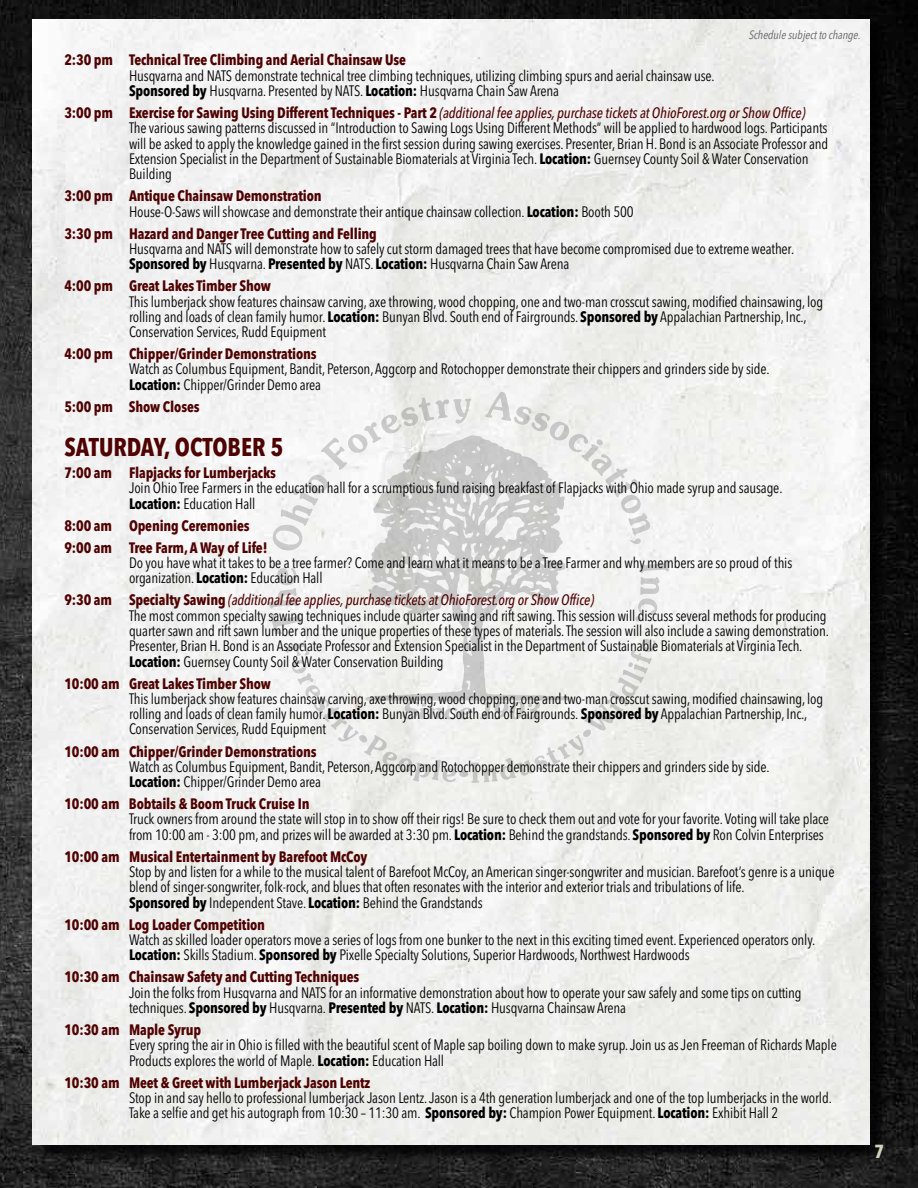
<style>
.page{position:relative;width:918px;height:1188px;background:#fff}
.page>*{position:absolute;margin:0;border:0;box-sizing:border-box;transform-origin:0 0}
.t1{font:700 condensed 25.5px "Avenir Next LT Pro";color:#4f0000}
.t2{font:700 condensed 18.75px "Avenir Next LT Pro";color:#d4d2bb}
.t3{font:condensed 15px/15.3px "Avenir Next LT Pro";letter-spacing:-.01em;color:#000}
.t4{font:700 condensed 15px/22px "Avenir Next LT Pro";letter-spacing:-.01em;color:#4f0000}
.t5{font:italic condensed 12px "Avenir Next LT Pro";color:#636466}
.s1{font-weight:700}
.s2{font-weight:700;color:#4f0000}
.s3{font-weight:500;font-style:italic;color:#4f0000}
</style>
<div class="page">
<img style="left:0;top:0;width:918px;height:1188px">
<div style="left:35px;top:22px;width:853px;height:1141px;background:#000;opacity:.75"></div>
<img style="left:33px;top:20px;width:837px;height:1124px">
<svg style="left:271px;top:397px;width:200px;height:155px"></svg>
<svg style="left:485px;top:392px;width:166px;height:153px"></svg>
<svg style="left:268px;top:561px;width:401px;height:222px"></svg>
<svg style="left:365px;top:435px;width:204px;height:267px"></svg>
<p class="t5" style="left:748px;top:28px;width:116px">Schedulesubjecttochange.</p>
<p class="t4" style="left:64px;top:49px;width:343px">2:30 pm Technical Tree Climbing and Aerial Chainsaw Use</p>
<p class="t3" style="left:129px;top:68px;width:587px">Husqvarna and NATS demonstrate technical tree climbing techniques, utilizing climbing spurs and aerial chainsaw use.<br><span class="s1">Sponsored by</span> Husqvarna. Presented by NATS. <span class="s1">Location:</span> Husqvarna Chain Saw Arena</p>
<p class="t3" style="left:129px;top:105px;width:701px;text-indent:-65px"><span class="s2">3:00 pm Exercise for Sawing Using Different Techniques - Part 2</span> <span class="s3">(additional fee applies, purchase tickets at OhioForest.org or Show Office)<br></span>The various sawing patterns discussed in “Introduction to Sawing Logs Using Different Methods” will be applied to hardwood logs. Participants will be asked to apply the knowledge gained in the first session during sawing exercises. Presenter, Brian H. Bond is an Associate Professor and Extension Specialist in the Department of Sustainable Biomaterials at Virginia Tech. <span class="s1">Location:</span> Guernsey County Soil &amp; Water Conservation Building</p>
<p class="t3" style="left:129px;top:188px;width:506px;text-indent:-65px"><span class="s2">3:00 pm Antique Chainsaw Demonstration<br></span>House-O-Saws will showcase and demonstrate their antique chainsaw collection. <span class="s1">Location:</span> Booth 500</p>
<p class="t4" style="left:64px;top:222px;width:314px">3:30 pm Hazard and Danger Tree Cutting and Felling</p>
<p class="t3" style="left:129px;top:241px;width:667px">Husqvarna and NATS will demonstrate how to safely cut storm damaged trees that have become compromised due to extreme weather.<br><span class="s1">Sponsored by</span> Husqvarna. <span class="s1">Presented by</span> NATS. <span class="s1">Location:</span> Husqvarna Chain Saw Arena</p>
<p class="t4" style="left:64px;top:275px;width:208px">4:00 pm Great Lakes Timber Show</p>
<p class="t3" style="left:129px;top:294px;width:696px">This lumberjack show features chainsaw carving, axe throwing, wood chopping, one and two-man crosscut sawing, modified chainsawing, log rolling and loads of clean family humor. <span class="s1">Location:</span> Bunyan Blvd. South end of Fairgrounds. <span class="s1">Sponsored by</span> Appalachian Partnership, Inc.,<br>Conservation Services, Rudd Equipment</p>
<p class="t4" style="left:64px;top:343px;width:254px">4:00 pm Chipper/Grinder Demonstrations</p>
<p class="t3" style="left:129px;top:362px;width:642px">Watch as Columbus Equipment, Bandit, Peterson, Aggcorp and Rotochopper demonstrate their chippers and grinders side by side.<br><span class="s1">Location:</span> Chipper/Grinder Demo area</p>
<p class="t4" style="left:64px;top:395px;width:137px">5:00 pm Show Closes</p>
<h1 class="t1" style="left:64px;top:431px;width:220px">SATURDAY, OCTOBER 5</h1>
<p class="t4" style="left:64px;top:462px;width:213px">7:00 am Flapjacks for Lumberjacks</p>
<p class="t3" style="left:129px;top:480px;width:655px">Join Ohio Tree Farmers in the education hall for a scrumptious fund raising breakfast of Flapjacks with Ohio made syrup and sausage.<br><span class="s1">Location:</span> Education Hall</p>
<p class="t4" style="left:64px;top:514px;width:204px">8:00 am Opening Ceremonies<br>9:00 am Tree Farm, A Way of Life!</p>
<p class="t3" style="left:129px;top:555px;width:665px">Do you have what it takes to be a tree farmer? Come and learn what it means to be a Tree Farmer and why members are so proud of this organization. <span class="s1">Location:</span> Education Hall</p>
<p class="t3" style="left:129px;top:592px;width:701px;text-indent:-65px"><span class="s2">9:30 am Specialty Sawing</span> <span class="s3">(additional fee applies, purchase tickets at OhioForest.org or Show Office)<br></span>The most common specialty sawing techniques include quarter sawing and rift sawing. This session will discuss several methods for producing quarter sawn and rift sawn lumber and the unique properties of these types of materials. The session will also include a sawing demonstration.<br>Presenter, Brian H. Bond is an Associate Professor and Extension Specialist in the Department of Sustainable Biomaterials at Virginia Tech.<br><span class="s1">Location:</span> Guernsey County Soil &amp; Water Conservation Building</p>
<p class="t4" style="left:64px;top:672px;width:208px">10:00 am Great Lakes Timber Show</p>
<p class="t3" style="left:129px;top:691px;width:696px">This lumberjack show features chainsaw carving, axe throwing, wood chopping, one and two-man crosscut sawing, modified chainsawing, log rolling and loads of clean family humor. <span class="s1">Location:</span> Bunyan Blvd. South end of Fairgrounds. <span class="s1">Sponsored by</span> Appalachian Partnership, Inc.,<br>Conservation Services, Rudd Equipment</p>
<p class="t4" style="left:64px;top:740px;width:254px">10:00 am Chipper/Grinder Demonstrations</p>
<p class="t3" style="left:129px;top:759px;width:642px">Watch as Columbus Equipment, Bandit, Peterson, Aggcorp and Rotochopper demonstrate their chippers and grinders side by side.<br><span class="s1">Location:</span> Chipper/Grinder Demo area</p>
<p class="t4" style="left:64px;top:793px;width:247px">10:00 am Bobtails &amp; Boom Truck Cruise In</p>
<p class="t3" style="left:129px;top:812px;width:702px">Truck owners from around the state will stop in to show off their rigs! Be sure to check them out and vote for your favorite. Voting will take place from 10:00 am - 3:00 pm, and prizes will be awarded at 3:30 pm. <span class="s1">Location:</span> Behind the grandstands. <span class="s1">Sponsored by</span> Ron Colvin Enterprises</p>
<p class="t4" style="left:64px;top:845px;width:304px">10:00 am Musical Entertainment by Barefoot McCoy</p>
<p class="t3" style="left:129px;top:864px;width:707px">Stop by and listen for a while to the musical talent of Barefoot McCoy, an American singer-songwriter and musician. Barefoot’s genre is a unique blend of singer-songwriter, folk-rock, and blues that often resonates with the interior and exterior trials and tribulations of life.<br><span class="s1">Sponsored by</span> Independent Stave. <span class="s1">Location:</span> Behind the Grandstands</p>
<p class="t4" style="left:64px;top:913px;width:202px">10:00 am Log Loader Competition</p>
<p class="t3" style="left:129px;top:932px;width:688px">Watch as skilled loader operators move a series of logs from one bunker to the next in this exciting timed event. Experienced operators only.<br><span class="s1">Location:</span> Skills Stadium. <span class="s1">Sponsored by</span> Pixelle Specialty Solutions, Superior Hardwoods, Northwest Hardwoods</p>
<p class="t4" style="left:64px;top:966px;width:296px">10:30 am Chainsaw Safety and Cutting Techniques</p>
<p class="t3" style="left:129px;top:985px;width:674px">Join the folks from Husqvarna and NATS for an informative demonstration about how to operate your saw safely and some tips on cutting techniques. <span class="s1">Sponsored by</span> Husqvarna. <span class="s1">Presented by</span> NATS. <span class="s1">Location:</span> Husqvarna Chainsaw Arena</p>
<p class="t4" style="left:64px;top:1019px;width:138px">10:30 am Maple Syrup</p>
<p class="t3" style="left:129px;top:1037px;width:709px">Every spring the air in Ohio is filled with the beautiful scent of Maple sap boiling down to make syrup. Join us as Jen Freeman of Richards Maple<br>Products explores the world of Maple. <span class="s1">Location:</span> Education Hall</p>
<p class="t4" style="left:64px;top:1071px;width:307px">10:30 am Meet &amp; Greet with Lumberjack Jason Lentz</p>
<p class="t3" style="left:129px;top:1090px;width:704px">Stop in and say hello to professional lumberjack Jason Lentz. Jason is a 4th generation lumberjack and one of the top lumberjacks in the world.<br>Take a selfie and get his autograph from 10:30 – 11:30 am. <span class="s1">Sponsored by:</span> Champion Power Equipment. <span class="s1">Location:</span> Exhibit Hall 2</p>
<p class="t2" style="left:874px;top:1140px;width:11px">7</p>
</div>
